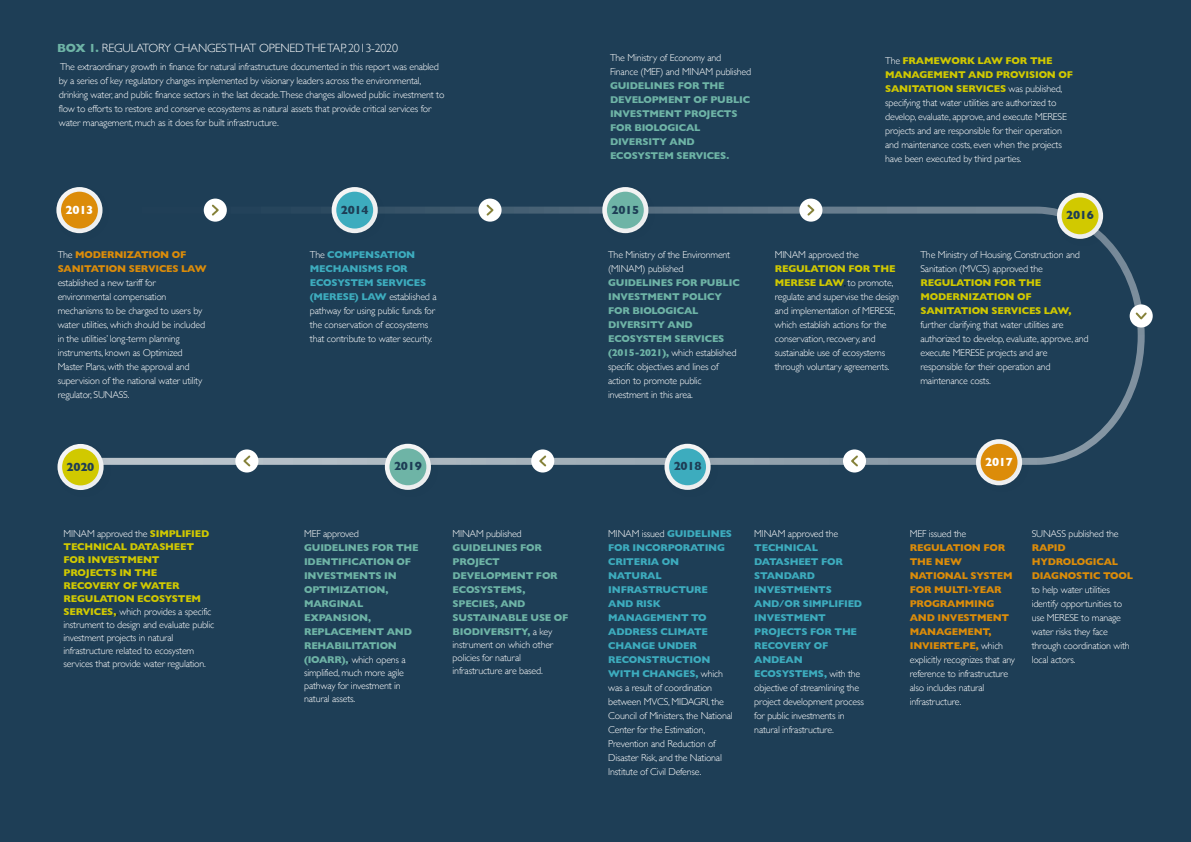
<style>
.page{position:relative;width:1191px;height:842px;background:#1e3e56}
.page>*{position:absolute;margin:0;border:0;box-sizing:border-box;transform-origin:0 0}
.t1{font:300 12px "Gill Sans";letter-spacing:-.02em;color:#fff}
.t2{font:700 12px "Gill Sans";letter-spacing:-.02em;color:#1e3e56}
.t3{font:700 12px "Gill Sans";letter-spacing:-.02em;color:#fff}
.t4{font:300 10px/14px "Gill Sans";letter-spacing:-.02em;color:#fff}
.t5{font:700 10px/14px "Gill Sans";letter-spacing:-.02em;color:#6eb4a6}
.t6{font:700 10px/14px "Gill Sans";letter-spacing:-.02em;color:#dc8c09}
.t7{font:700 10px/14px "Gill Sans";letter-spacing:-.02em;color:#3dacbe}
.t8{font:700 10px/14px "Gill Sans";letter-spacing:-.02em;color:#d1c900}
.s1{font-weight:700;color:#6eb4a6}
.s2{font-weight:300;color:#fff}
.s3{font-weight:700;color:#3dacbe}
.s4{font-weight:700;color:#d1c900}
.s5{color:#000}
.s6{font-weight:300;color:#000}
</style>
<div class="page">
<svg style="left:119px;top:207px;width:1025px;height:258px"></svg>
<div style="left:204px;top:199px;width:23px;height:23px;background:#fff;border-radius:50%"></div>
<img style="left:56px;top:187px;width:47px;height:47px">
<div style="left:61px;top:192px;width:37px;height:37px;background:#dc8c09;border-radius:50%"></div>
<img style="left:322px;top:187px;width:71px;height:61px">
<div style="left:336px;top:192px;width:37px;height:37px;background:#3dacbe;border-radius:50%"></div>
<img style="left:592px;top:187px;width:72px;height:62px">
<div style="left:607px;top:192px;width:37px;height:37px;background:#6eb4a6;border-radius:50%"></div>
<img style="left:1047px;top:192px;width:71px;height:62px">
<div style="left:1061px;top:197px;width:37px;height:37px;background:#d1c900;border-radius:50%"></div>
<img style="left:966px;top:429px;width:71px;height:57px">
<div style="left:980px;top:444px;width:37px;height:37px;background:#dc8c09;border-radius:50%"></div>
<img style="left:655px;top:434px;width:71px;height:56px">
<div style="left:669px;top:448px;width:37px;height:37px;background:#3dacbe;border-radius:50%"></div>
<img style="left:57px;top:444px;width:62px;height:46px">
<div style="left:62px;top:449px;width:37px;height:36px;background:#d1c900;border-radius:50%"></div>
<img style="left:375px;top:434px;width:71px;height:56px">
<div style="left:389px;top:448px;width:37px;height:37px;background:#6eb4a6;border-radius:50%"></div>
<svg style="left:211px;top:204px;width:8px;height:12px"></svg>
<div style="left:478px;top:199px;width:23px;height:23px;background:#fff;border-radius:50%"></div>
<svg style="left:486px;top:204px;width:8px;height:12px"></svg>
<div style="left:799px;top:199px;width:23px;height:23px;background:#fff;border-radius:50%"></div>
<svg style="left:807px;top:204px;width:8px;height:12px"></svg>
<div style="left:843px;top:449px;width:23px;height:23px;background:#fff;border-radius:50%"></div>
<svg style="left:851px;top:455px;width:7px;height:12px"></svg>
<div style="left:531px;top:449px;width:23px;height:23px;background:#fff;border-radius:50%"></div>
<svg style="left:539px;top:455px;width:8px;height:12px"></svg>
<div style="left:235px;top:449px;width:23px;height:23px;background:#fff;border-radius:50%"></div>
<svg style="left:243px;top:455px;width:8px;height:12px"></svg>
<div style="left:1129px;top:304px;width:23px;height:23px;background:#fff;border-radius:50%"></div>
<svg style="left:1135px;top:312px;width:12px;height:8px"></svg>
<p class="t1" style="left:57px;top:38px;width:342px"><span class="s1">BOX 1.</span> REGULATORY CHANGES THAT OPENED THE TAP, 2013-2020</p>
<p class="t4" style="left:59px;top:60px;width:387px">The extraordinary growth in finance for natural infrastructure documented in this report was enabled by a series of key regulatory changes implemented by visionary leaders across the environmental, drinking water, and public finance sectors in the last decade.These changes allowed public investment to flow to efforts to restore and conserve ecosystems as natural assets that provide critical services for water management, much as it does for built infrastructure.</p>
<p class="t4" style="left:610px;top:50px;width:143px">The Ministry of Economy and<br>Finance (MEF) and MINAM published</p>
<p class="t5" style="left:610px;top:79px;width:142px">GUIDELINES FOR THE<br>DEVELOPMENT OF PUBLIC<br>INVESTMENT PROJECTS<br>FOR BIOLOGICAL<br>DIVERSITY AND<br>ECOSYSTEM SERVICES.</p>
<p class="t3" style="left:66px;top:200px;width:29px">2013</p>
<p class="t2" style="left:341px;top:200px;width:29px">2014</p>
<p class="t2" style="left:611px;top:200px;width:29px">2015</p>
<p class="t6" style="left:58px;top:247px;width:150px"><span class="s2">The</span> MODERNIZATION OF<br>SANITATION SERVICES LAW</p>
<p class="t4" style="left:58px;top:275px;width:149px">established a new tariff for environmental compensation mechanisms to be charged to users by water utilities, which should be included in the utilities’ long-term planning instruments, known as Optimized Master Plans, with the approval and supervision of the national water utility regulator, SUNASS.</p>
<p class="t4" style="left:310px;top:247px;width:128px">The <span class="s3">COMPENSATION<br>MECHANISMS FOR<br>ECOSYSTEM SERVICES (MERESE) LAW</span> established a pathway for using public funds for the conservation of ecosystems that contribute to water security.</p>
<p class="t4" style="left:608px;top:247px;width:124px">The Ministry of the Environment (MINAM) published</p>
<p class="t5" style="left:608px;top:275px;width:133px">GUIDELINES FOR PUBLIC<br>INVESTMENT POLICY<br>FOR BIOLOGICAL<br>DIVERSITY AND<br>ECOSYSTEM SERVICES (2015-2021), <span class="s2">which established specific objectives and lines of action to promote public investment in this area.</span></p>
<p class="t2" style="left:67px;top:457px;width:29px">2020</p>
<p class="t2" style="left:394px;top:457px;width:29px">2019</p>
<p class="t2" style="left:673px;top:457px;width:29px">2018</p>
<p class="t4" style="left:885px;top:53px;width:189px">The <span class="s4">FRAMEWORK LAW FOR THE MANAGEMENT AND PROVISION OF SANITATION SERVICES</span> was published, specifying that water utilities are authorized to develop, evaluate, approve, and execute MERESE projects and are responsible for their operation and maintenance costs, even when the projects have been executed by third parties.</p>
<p class="t4" style="left:775px;top:247px;width:85px">MINAM approved the</p>
<p class="t4" style="left:775px;top:261px;width:126px"><span class="s4">REGULATION FOR THE<br>MERESE LAW</span><span class="s5">,</span> to promote, regulate and supervise the design and implementation of MERESE, which establish actions for the conservation, recovery, and sustainable use of ecosystems through voluntary agreements.</p>
<p class="t2" style="left:1066px;top:206px;width:29px">2016</p>
<p class="t4" style="left:920px;top:247px;width:161px">The Ministry of Housing, Construction and<br>Sanitation (MVCS) approved the</p>
<p class="t8" style="left:920px;top:275px;width:153px">REGULATION FOR THE<br>MODERNIZATION OF<br>SANITATION SERVICES LAW,</p>
<p class="t4" style="left:920px;top:317px;width:170px">further clarifying that water utilities are authorized to develop, evaluate, approve, and execute MERESE projects and are responsible for their operation and maintenance costs.</p>
<p class="t3" style="left:985px;top:452px;width:29px">2017</p>
<p class="t4" style="left:64px;top:527px;width:152px;line-height:13px">MINAM approved the <span class="s4">SIMPLIFIED<br>TECHNICAL DATASHEET<br>FOR INVESTMENT<br>PROJECTS IN THE<br>RECOVERY OF WATER<br>REGULATION ECOSYSTEM<br>SERVICES,</span><span class="s5">,</span> which provides a specific instrument to design and evaluate public investment projects in natural infrastructure related to ecosystem services that provide water regulation.</p>
<p class="t4" style="left:304px;top:526px;width:56px">MEF approved</p>
<p class="t5" style="left:304px;top:540px;width:116px">GUIDELINES FOR THE<br>IDENTIFICATION OF<br>INVESTMENTS IN<br>OPTIMIZATION,<br>MARGINAL<br>EXPANSION,<br>REPLACEMENT AND<br>REHABILITATION (IOARR),<span class="s6">,</span> <span class="s2">which opens a</span></p>
<p class="t4" style="left:304px;top:666px;width:101px;line-height:13px">simplified, much more agile pathway for investment in natural assets.</p>
<p class="t4" style="left:452px;top:526px;width:71px">MINAM published</p>
<p class="t5" style="left:452px;top:540px;width:117px">GUIDELINES FOR<br>PROJECT<br>DEVELOPMENT FOR<br>ECOSYSTEMS,<br>SPECIES, AND<br>SUSTAINABLE USE OF<br>BIODIVERSITY, <span class="s2">a key</span></p>
<p class="t4" style="left:452px;top:638px;width:102px;line-height:13px">instrument on which other policies for natural infrastructure are based.</p>
<p class="t4" style="left:608px;top:526px;width:126px">MINAM issued <span class="s3">GUIDELINES<br>FOR INCORPORATING<br>CRITERIA ON<br>NATURAL<br>INFRASTRUCTURE<br>AND RISK<br>MANAGEMENT TO<br>ADDRESS CLIMATE<br>CHANGE UNDER<br>RECONSTRUCTION<br>WITH CHANGES,</span> which was a result of coordination between MVCS, MIDAGRI, the<br>Council of Ministers, the National<br>Center for the Estimation,<br>Prevention and Reduction of<br>Disaster Risk, and the National<br>Institute of Civil Defense.</p>
<p class="t4" style="left:754px;top:526px;width:85px">MINAM approved the</p>
<p class="t7" style="left:754px;top:540px;width:111px">TECHNICAL<br>DATASHEET FOR<br>STANDARD<br>INVESTMENTS<br>AND/OR SIMPLIFIED<br>INVESTMENT<br>PROJECTS FOR THE<br>RECOVERY OF<br>ANDEAN<br>ECOSYSTEMS, <span class="s2">with the objective of streamlining the project development process for public investments in natural infrastructure.</span></p>
<p class="t4" style="left:909px;top:526px;width:58px">MEF issued the</p>
<p class="t6" style="left:909px;top:540px;width:107px">REGULATION FOR<br>THE NEW<br>NATIONAL SYSTEM<br>FOR MULTI-YEAR<br>PROGRAMMING<br>AND INVESTMENT<br>MANAGEMENT,<br>INVIERTE.PE, <span class="s2">which explicitly recognizes that any reference to infrastructure also includes natural infrastructure.</span></p>
<p class="t4" style="left:1031px;top:526px;width:88px">SUNASS published the</p>
<p class="t6" style="left:1031px;top:540px;width:103px">RAPID<br>HYDROLOGICAL<br>DIAGNOSTIC TOOL</p>
<p class="t4" style="left:1031px;top:582px;width:100px">to help water utilities identify opportunities to use MERESE to manage water risks they face through coordination with local actors.</p>
</div>
